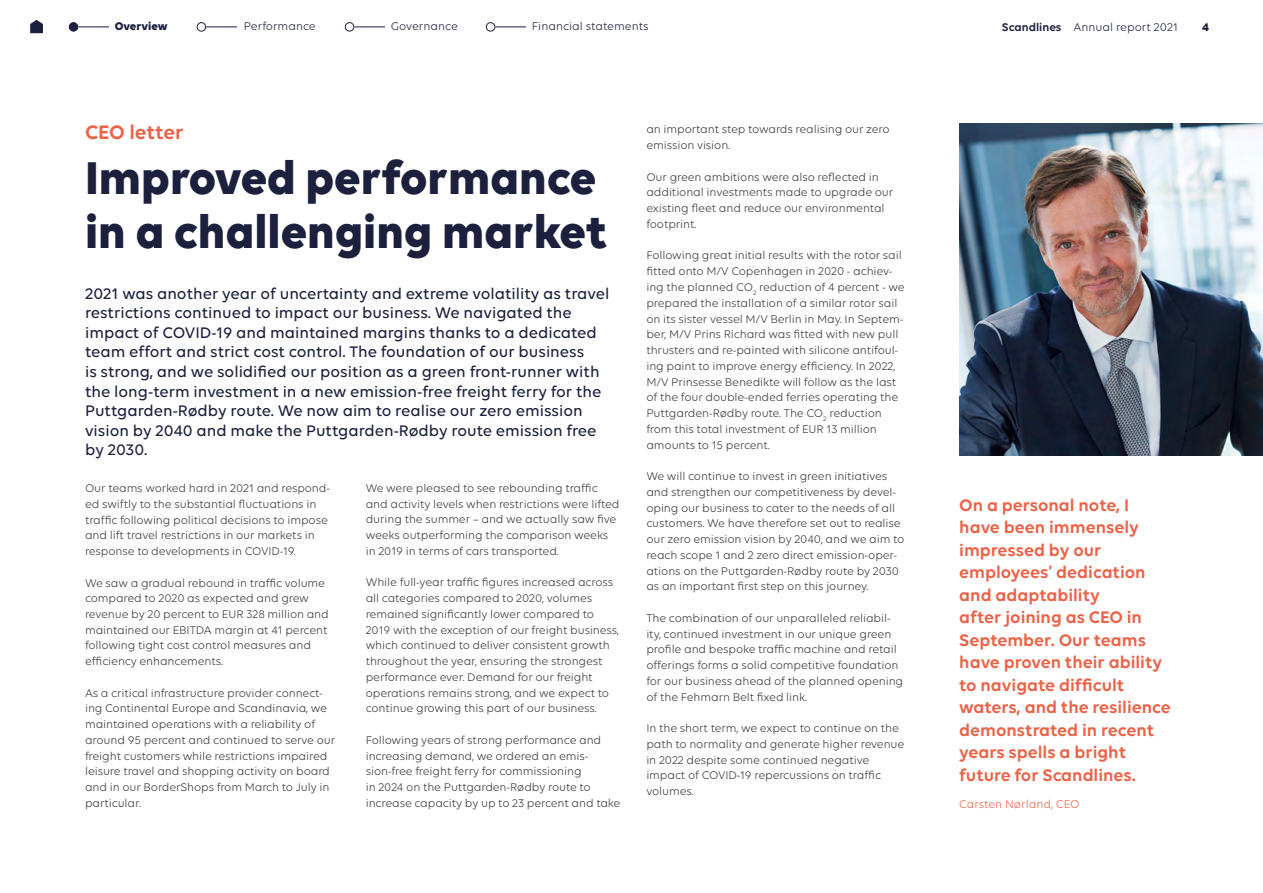
<style>
.page{position:relative;width:1263px;height:893px;background:#fff}
.page>*{position:absolute;margin:0;border:0;box-sizing:border-box;transform-origin:0 0}
.t1{font:700 49.5px/54px "Volte";color:#1c203d}
.t2{font:600 21px "Volte";color:#ec6246}
.t3{font:600 18px/22.5px "Volte";color:#ec6246}
.t4{font:500 16.5px/19.5px "Volte";color:#1c203d}
.t5{font:12px/15.8px "Volte";letter-spacing:-.01em;color:#3c3c3b}
.t6{font:12px "Volte";color:#1c203d}
.t7{font:12px "Volte";color:#ec6246}
.t8{font:700 12px "Volte";color:#1c203d}
.s1{font-weight:600}
</style>
<div class="page">
<img style="left:959px;top:123px;width:304px;height:332px">
<div style="left:345px;top:22px;width:9px;height:10px;border:1px solid #1c203d;border-radius:50%"></div>
<div style="left:69px;top:23px;width:9px;height:8px;background:#1c203d;border-radius:50%"></div>
<div style="left:69px;top:22px;width:9px;height:10px;border:1px solid #1c203d;border-radius:50%"></div>
<div style="left:197px;top:22px;width:9px;height:10px;border:1px solid #1c203d;border-radius:50%"></div>
<div style="left:486px;top:22px;width:9px;height:10px;border:1px solid #1c203d;border-radius:50%"></div>
<hr style="left:354px;top:27px;width:31px;height:1px;background:#1c203d">
<hr style="left:78px;top:27px;width:31px;height:1px;background:#1c203d">
<hr style="left:206px;top:27px;width:31px;height:1px;background:#1c203d">
<hr style="left:495px;top:27px;width:31px;height:1px;background:#1c203d">
<svg style="left:30px;top:20px;width:13px;height:13px"></svg>
<p class="t8" style="left:115px;top:19px;width:54px">Overview</p>
<p class="t6" style="left:244px;top:20px;width:74px">Performance</p>
<p class="t6" style="left:391px;top:20px;width:69px">Governance</p>
<p class="t6" style="left:532px;top:20px;width:118px">Financial statements</p>
<p class="t6" style="left:1002px;top:21px;width:177px"><span class="s1">Scandlines</span> Annual report 2021</p>
<p class="t8" style="left:1202px;top:20px;width:8px">4</p>
<h2 class="t2" style="left:85px;top:120px;width:100px">CEO letter</h2>
<h1 class="t1" style="left:85px;top:150px;width:524px">Improved performance in a challenging market</h1>
<p class="t4" style="left:85px;top:283px;width:526px">2021 was another year of uncertainty and extreme volatility as travel restrictions continued to impact our business. We navigated the impact of COVID-19 and maintained margins thanks to a dedicated team effort and strict cost control. The foundation of our business<br>is strong, and we solidified our position as a green front-runner with the long-term investment in a new emission-free freight ferry for the Puttgarden-Rødby route. We now aim to realise our zero emission vision by 2040 and make the Puttgarden-Rødby route emission free by 2030.</p>
<p class="t5" style="left:85px;top:480px;width:247px">Our teams worked hard in 2021 and respond&shy;ed swiftly to the substantial fluctuations in traffic following political decisions to impose and lift travel restrictions in our markets in response to developments in COVID-19.</p>
<p class="t5" style="left:85px;top:574px;width:245px">We saw a gradual rebound in traffic volume compared to 2020 as expected and grew revenue by 20 percent to EUR 328 million and maintained our EBITDA margin at 41 percent following tight cost control measures and efficiency enhancements.</p>
<p class="t5" style="left:85px;top:685px;width:252px">As a critical infrastructure provider connect&shy;ing Continental Europe and Scandinavia, we maintained operations with a reliability of around 95 percent and continued to serve our freight customers while restrictions impaired leisure travel and shopping activity on board and in our BorderShops from March to July in particular.</p>
<p class="t5" style="left:366px;top:480px;width:255px">We were pleased to see rebounding traffic and activity levels when restrictions were lifted during the summer – and we actually saw five weeks outperforming the comparison weeks in 2019 in terms of cars transported.</p>
<p class="t5" style="left:366px;top:574px;width:255px">While full-year traffic figures increased across all categories compared to 2020, volumes remained significantly lower compared to 2019 with the exception of our freight business, which continued to deliver consistent growth throughout the year, ensuring the strongest performance ever. Demand for our freight operations remains strong, and we expect to continue growing this part of our business.</p>
<p class="t5" style="left:366px;top:732px;width:256px">Following years of strong performance and increasing demand, we ordered an emis&shy;sion-free freight ferry for commissioning<br>in 2024 on the Puttgarden-Rødby route to increase capacity by up to 23 percent and take</p>
<p class="t5" style="left:646px;top:121px;width:245px">an important step towards realising our zero emission vision.</p>
<p class="t5" style="left:646px;top:169px;width:248px">Our green ambitions were also reflected in additional investments made to upgrade our existing fleet and reduce our environmental footprint.</p>
<p class="t5" style="left:646px;top:247px;width:260px">Following great initial results with the rotor sail fitted onto M/V Copenhagen in 2020 - achiev&shy;ing the planned CO<sub>2</sub> reduction of 4 percent - we prepared the installation of a similar rotor sail on its sister vessel M/V Berlin in May. In Septem&shy;ber, M/V Prins Richard was fitted with new pull thrusters and re-painted with silicone antifoul&shy;ing paint to improve energy efficiency. In 2022, M/V Prinsesse Benedikte will follow as the last of the four double-ended ferries operating the Puttgarden-Rødby route. The CO<sub>2</sub> reduction from this total investment of EUR 13 million amounts to 15 percent.</p>
<p class="t5" style="left:646px;top:468px;width:260px">We will continue to invest in green initiatives and strengthen our competitiveness by devel&shy;oping our business to cater to the needs of all customers. We have therefore set out to realise our zero emission vision by 2040, and we aim to reach scope 1 and 2 zero direct emission-oper&shy;ations on the Puttgarden-Rødby route by 2030 as an important first step on this journey.</p>
<p class="t5" style="left:646px;top:610px;width:258px">The combination of our unparalleled reliabil&shy;ity, continued investment in our unique green profile and bespoke traffic machine and retail offerings forms a solid competitive foundation for our business ahead of the planned opening of the Fehmarn Belt fixed link.</p>
<p class="t5" style="left:646px;top:720px;width:260px">In the short term, we expect to continue on the path to normality and generate higher revenue in 2022 despite some continued negative impact of COVID-19 repercussions on traffic volumes.</p>
<p class="t3" style="left:959px;top:493px;width:213px">On a personal note, I have been immensely impressed by our employees’ dedication and adaptability<br>after joining as CEO in<br>September. Our teams have proven their ability to navigate difficult waters, and the resilience demonstrated in recent years spells a bright future for Scandlines.</p>
<p class="t7" style="left:959px;top:797px;width:122px">Carsten Nørland, CEO</p>
</div>
